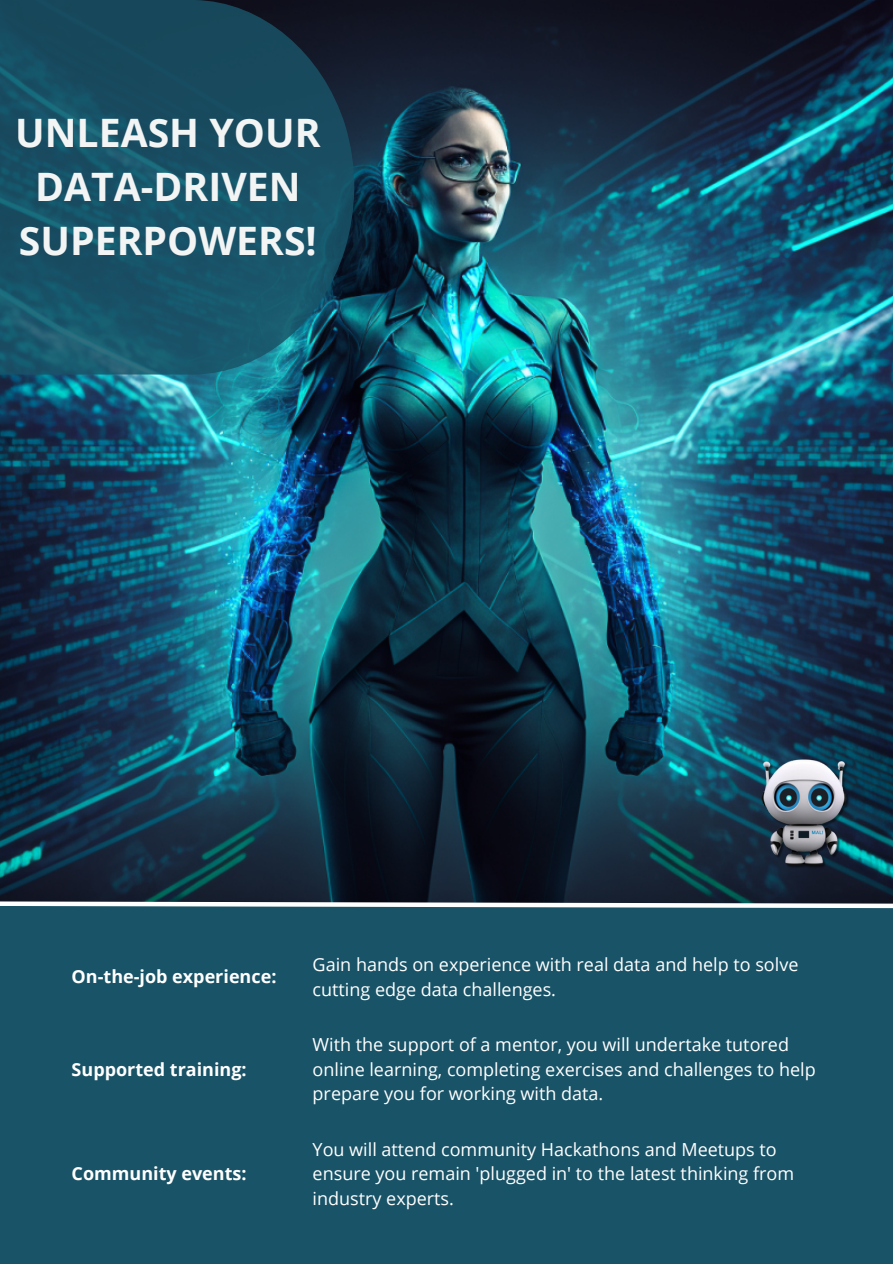
<style>
.page{position:relative;width:893px;height:1264px;background:#fff}
.page>*{position:absolute;margin:0;border:0;box-sizing:border-box;transform-origin:0 0}
.t1{font:700 39.15px/54px "Open Sans";color:#f3f4f4;text-align:center}
.t2{font:18px/24.8px "Open Sans";color:#fff}
.t3{font:700 18px "Open Sans";color:#fff}
</style>
<div class="page">
<div style="left:0;top:901px;width:892px;height:362px;background:#195367"></div>
<img style="left:0;top:0;width:892px;height:899px">
<svg style="left:0;top:899px;width:892px;height:10px"></svg>
<svg style="left:0;top:0;width:354px;height:374px;background:#174e62"></svg>
<img style="left:743px;top:751px;width:121px;height:121px">
<p class="t1" style="left:15px;top:104px;width:307px">UNLEASH YOUR<br>DATA-DRIVEN<br>SUPERPOWERS!</p>
<p class="t3" style="left:72px;top:964px;width:206px">On-the-job experience:</p>
<p class="t3" style="left:72px;top:1056px;width:177px">Supported training:</p>
<p class="t3" style="left:72px;top:1161px;width:176px">Community events:</p>
<p class="t2" style="left:312px;top:951px;width:487px">Gain hands on experience with real data and help to solve cutting edge data challenges.</p>
<p class="t2" style="left:312px;top:1031px;width:504px">With the support of a mentor, you will undertake tutored online learning, completing exercises and challenges to help prepare you for working with data.</p>
<p class="t2" style="left:312px;top:1136px;width:483px">You will attend community Hackathons and Meetups to ensure you remain 'plugged in' to the latest thinking from industry experts.</p>
</div>
